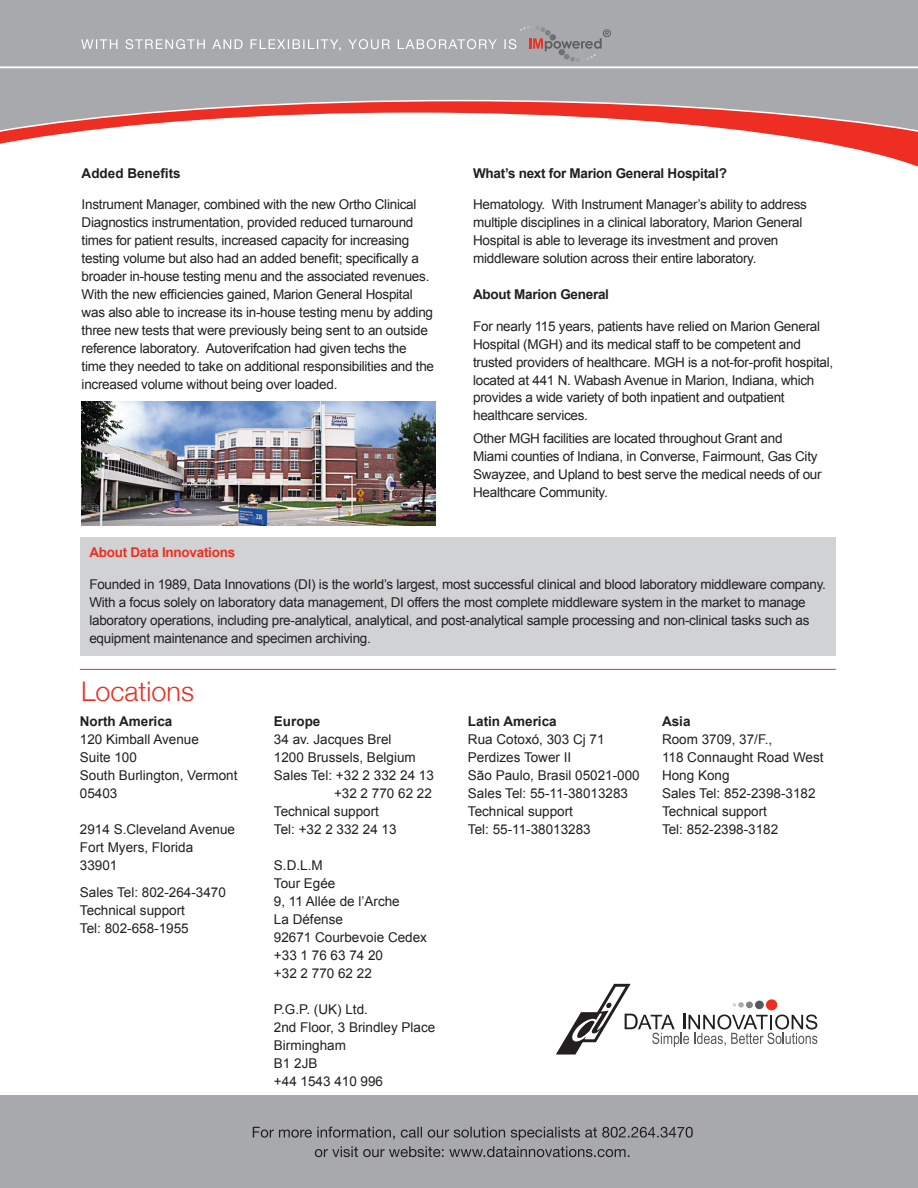
<style>
.page{position:relative;width:918px;height:1188px;background:#fff}
.page>*{position:absolute;margin:0;border:0;box-sizing:border-box;transform-origin:0 0}
.t1{font:300 27px "Helvetica Neue";color:#ee2e22}
.t2{font:13.5px/18px "Arial";letter-spacing:-.02em;color:#231f20}
.t3{font:13.5px/18px "Arial";color:#231f20}
.t4{font:700 13.5px "Arial";letter-spacing:-.02em;color:#231f20}
.t5{font:700 13.5px "Arial";color:#231f20}
.t6{font:700 13.5px "Arial";letter-spacing:-.02em;color:#ee2e22}
</style>
<div class="page">
<div style="left:0;top:1095px;width:918px;height:93px;background:#a8a9ad"></div>
<svg style="left:315px;top:1146px;width:314px;height:11px"></svg>
<svg style="left:253px;top:1127px;width:440px;height:13px"></svg>
<div style="left:0;top:0;width:918px;height:241px;background:#a8a9ad"></div>
<svg style="left:140px;top:100px;width:638px;height:13px"></svg>
<svg style="left:0;top:113px;width:918px;height:128px;fill:#fff"></svg>
<hr style="left:0;top:67px;width:918px;height:1px;background:#fff">
<svg style="left:556px;top:984px;width:261px;height:71px"></svg>
<hr style="left:80px;top:669px;width:756px;height:1px;background:#ee2e22">
<div style="left:80px;top:537px;width:756px;height:119px;background:#d1d2d4"></div>
<svg style="left:81px;top:26px;width:530px;height:36px"></svg>
<img style="left:82px;top:401px;width:353px;height:124px">
<p class="t5" style="left:82px;top:164px;width:101px">Added Benefits</p>
<p class="t2" style="left:82px;top:195px;width:354px">Instrument Manager, combined with the new Ortho Clinical Diagnostics instrumentation, provided reduced turnaround times for patient results, increased capacity for increasing testing volume but also had an added benefit; specifically a broader in-house testing menu and the associated revenues.<br>With the new efficiencies gained, Marion General Hospital was also able to increase its in-house testing menu by adding three new tests that were previously being sent to an outside reference laboratory. Autoverifcation had given techs the time they needed to take on additional responsibilities and the increased volume without being over loaded.</p>
<p class="t4" style="left:473px;top:164px;width:255px">What’s next for Marion General Hospital?</p>
<p class="t2" style="left:473px;top:195px;width:335px">Hematology. With Instrument Manager’s ability to address multiple disciplines in a clinical laboratory, Marion General Hospital is able to leverage its investment and proven middleware solution across their entire laboratory.</p>
<p class="t4" style="left:473px;top:285px;width:137px">About Marion General</p>
<p class="t2" style="left:473px;top:317px;width:362px">For nearly 115 years, patients have relied on Marion General Hospital (MGH) and its medical staff to be competent and trusted providers of healthcare. MGH is a not-for-profit hospital, located at 441 N. Wabash Avenue in Marion, Indiana, which provides a wide variety of both inpatient and outpatient healthcare services.</p>
<p class="t2" style="left:473px;top:429px;width:350px">Other MGH facilities are located throughout Grant and<br>Miami counties of Indiana, in Converse, Fairmount, Gas City Swayzee, and Upland to best serve the medical needs of our Healthcare Community.</p>
<p class="t6" style="left:89px;top:544px;width:147px">About Data Innovations</p>
<p class="t2" style="left:89px;top:575px;width:738px">Founded in 1989, Data Innovations (DI) is the world’s largest, most successful clinical and blood laboratory middleware company.<br>With a focus solely on laboratory data management, DI offers the most complete middleware system in the market to manage laboratory operations, including pre-analytical, analytical, and post-analytical sample processing and non-clinical tasks such as equipment maintenance and specimen archiving.</p>
<h1 class="t1" style="left:81px;top:670px;width:115px">Locations</h1>
<p class="t5" style="left:80px;top:713px;width:94px">North America</p>
<p class="t3" style="left:80px;top:731px;width:159px">120 Kimball Avenue<br>Suite 100<br>South Burlington, Vermont<br>05403</p>
<p class="t3" style="left:80px;top:821px;width:157px">2914 S.Cleveland Avenue<br>Fort Myers, Florida<br>33901</p>
<p class="t3" style="left:80px;top:883px;width:148px">Sales Tel: 802-264-3470<br>Technical support<br>Tel: 802-658-1955</p>
<p class="t4" style="left:274px;top:713px;width:48px">Europe</p>
<p class="t3" style="left:274px;top:731px;width:119px">34 av. Jacques Brel</p>
<p class="t3" style="left:274px;top:749px;width:143px">1200 Brussels, Belgium</p>
<p class="t3" style="left:274px;top:767px;width:161px">Sales Tel: +32 2 332 24 13</p>
<p class="t2" style="left:334px;top:785px;width:99px">+32 2 770 62 22</p>
<p class="t3" style="left:274px;top:803px;width:107px">Technical support</p>
<p class="t3" style="left:274px;top:821px;width:124px">Tel: +32 2 332 24 13</p>
<p class="t3" style="left:274px;top:857px;width:155px">S.D.L.M<br>Tour Egée<br>9, 11 Allée de l’Arche<br>La Défense<br>92671 Courbevoie Cedex +33 1 76 63 74 20<br>+32 2 770 62 22</p>
<p class="t3" style="left:274px;top:1001px;width:163px">P.G.P. (UK) Ltd.<br>2nd Floor, 3 Brindley Place<br>Birmingham<br>B1 2JB<br>+44 1543 410 996</p>
<p class="t5" style="left:468px;top:712px;width:90px">Latin America</p>
<p class="t3" style="left:468px;top:731px;width:173px">Rua Cotoxó, 303 Cj 71<br>Perdizes Tower II<br>São Paulo, Brasil 05021-000<br>Sales Tel: 55-11-38013283<br>Technical support<br>Tel: 55-11-38013283</p>
<p class="t4" style="left:662px;top:712px;width:30px">Asia</p>
<p class="t3" style="left:662px;top:731px;width:163px">Room 3709, 37/F.,<br>118 Connaught Road West<br>Hong Kong<br>Sales Tel: 852-2398-3182<br>Technical support<br>Tel: 852-2398-3182</p>
</div>
